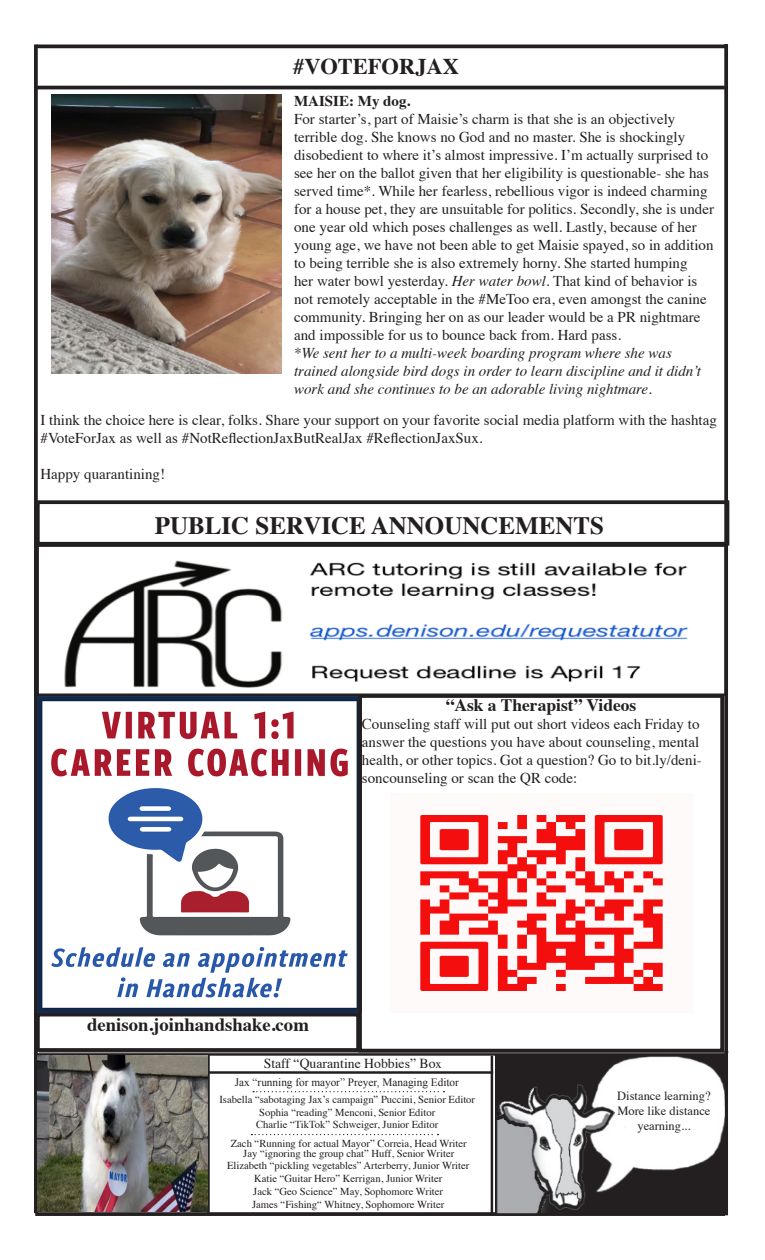
<style>
.page{position:relative;width:765px;height:1260px;background:#fff}
.page>*{position:absolute;margin:0;border:0;box-sizing:border-box;transform-origin:0 0}
.t1{font:700 25px "Times";color:#231f20}
.t2{font:700 22.5px "Times";color:#231f20}
.t3{font:700 18.75px "Times";color:#231f20}
.t4{font:700 17.5px "Times";color:#231f20}
.t5{font:15px/18px "Times";color:#231f20}
.t6{font:italic 15px/18px "Times";color:#231f20}
.t7{font:700 15px "Times";color:#231f20}
.t8{font:13.75px "Times";color:#231f20}
.t9{font:12.5px/15px "Times";color:#231f20;text-align:center}
.t10{font:11.25px "Times New Roman";color:#231f20}
.t11{font:10.62px "Times";color:#231f20}
.s1{font-style:italic}
.s2{font-size:12.5px}
</style>
<div class="page">
<svg style="left:35px;top:1212px;width:690px;height:4px;background:#2f2b2c"></svg>
<hr style="left:207px;top:1054px;width:3px;height:161px;background:#231f20">
<hr style="left:37px;top:1053px;width:689px;height:3px;background:#231f20">
<hr style="left:491px;top:1056px;width:2px;height:157px;background:#231f20">
<svg style="left:34px;top:44px;width:4px;height:1169px;background:#29282b"></svg>
<svg style="left:37px;top:44px;width:687px;height:4px;background:#3d3a3b"></svg>
<hr style="left:209px;top:1071px;width:284px;height:3px;background:#231f20">
<svg style="left:253px;top:1091px;width:191px;height:1px"></svg>
<hr style="left:35px;top:86px;width:690px;height:3px;background:#231f20">
<svg style="left:724px;top:44px;width:4px;height:1171px;background:#2f2c2c"></svg>
<img style="left:495px;top:1055px;width:230px;height:160px">
<svg style="left:251px;top:1134px;width:188px;height:1px"></svg>
<img style="left:51px;top:95px;width:230px;height:279px">
<div style="left:36px;top:500px;width:693px;height:46px;border:4px solid #231f20"></div>
<img style="left:64px;top:560px;width:624px;height:128px">
<div style="left:36px;top:544px;width:691px;height:152px;border:2px solid #231f20"></div>
<img style="left:38px;top:696px;width:320px;height:317px">
<div style="left:36px;top:1013px;width:324px;height:39px;border:4px solid #231f20"></div>
<div style="left:358px;top:694px;width:366px;height:358px;border:4px solid #231f20"></div>
<img style="left:420px;top:815px;width:243px;height:176px">
<img style="left:38px;top:1056px;width:169px;height:155px">
<p class="t2" style="left:293px;top:45px;width:167px">#VOTEFORJAX</p>
<p class="t7" style="left:294px;top:87px;width:118px">MAISIE: My dog.</p>
<p class="t5" style="left:294px;top:109px;width:421px">For starter’s, part of Maisie’s charm is that she is an objectively terrible dog. She knows no God and no master. She is shockingly disobedient to where it’s almost impressive. I’m actually surprised to see her on the ballot given that her eligibility is questionable- she has served time*. While her fearless, rebellious vigor is indeed charming for a house pet, they are unsuitable for politics. Secondly, she is under one year old which poses challenges as well. Lastly, because of her young age, we have not been able to get Maisie spayed, so in addition to being terrible she is also extremely horny. She started humping<br>her water bowl yesterday. <span class="s1">Her water bowl</span>. That kind of behavior is not remotely acceptable in the #MeToo era, even amongst the canine community. Bringing her on as our leader would be a PR nightmare and impossible for us to bounce back from. Hard pass.</p>
<p class="t6" style="left:294px;top:343px;width:408px">*We sent her to a multi-week boarding program where she was trained alongside bird dogs in order to learn discipline and it didn’t work and she continues to be an adorable living nightmare.</p>
<p class="t5" style="left:41px;top:410px;width:678px">I think the choice here is clear, folks. Share your support on your favorite social media platform with the hashtag #VoteForJax as well as #NotReflectionJaxButRealJax #ReflectionJaxSux.</p>
<p class="t5" style="left:41px;top:464px;width:126px">Happy quarantining!</p>
<p class="t1" style="left:155px;top:501px;width:451px">PUBLIC SERVICE ANNOUNCEMENTS</p>
<p class="t4" style="left:446px;top:688px;width:192px">“Ask a Therapist” Videos</p>
<p class="t5" style="left:362px;top:714px;width:341px">Counseling staff will put out short videos each Friday to answer the questions you have about counseling, mental health, or other topics. Got a question? Go to bit.ly/deni&shy;soncounseling or scan the QR code:</p>
<p class="t3" style="left:87px;top:1006px;width:223px">denison.joinhandshake.com</p>
<p class="t8" style="left:264px;top:1050px;width:180px">Staff “Quarantine Hobbies” Bo<span class="s2">x</span></p>
<p class="t10" style="left:235px;top:1075px;width:226px">Jax “running for mayor” Preyer, Managing Editor</p>
<p class="t11" style="left:219px;top:1089px;width:257px">Isabella “sabotaging Jax’s campaign” Puccini, Senior Editor</p>
<p class="t11" style="left:259px;top:1102px;width:178px">Sophia “reading” Menconi, Senior Editor</p>
<p class="t11" style="left:256px;top:1115px;width:184px">Charlie “TikTok” Schweiger, Junior Editor</p>
<p class="t11" style="left:231px;top:1134px;width:237px">Zach “Running for actual Mayor” Correia, Head Writer</p>
<p class="t11" style="left:243px;top:1144px;width:213px">Jay “ignoring the group chat” Huff, Senior Writer</p>
<p class="t11" style="left:227px;top:1156px;width:244px">Elizabeth “pickling vegetables” Arterberry, Junior Writer</p>
<p class="t11" style="left:254px;top:1169px;width:190px">Katie “Guitar Hero” Kerrigan, Junior Writer</p>
<p class="t11" style="left:253px;top:1181px;width:191px">Jack “Geo Science” May, Sophomore Writer</p>
<p class="t11" style="left:252px;top:1194px;width:194px">James “Fishing“ Whitney, Sophomore Writer</p>
<p class="t9" style="left:617px;top:1088px;width:95px">Distance learning?<br>More like distance yearning...</p>
</div>
